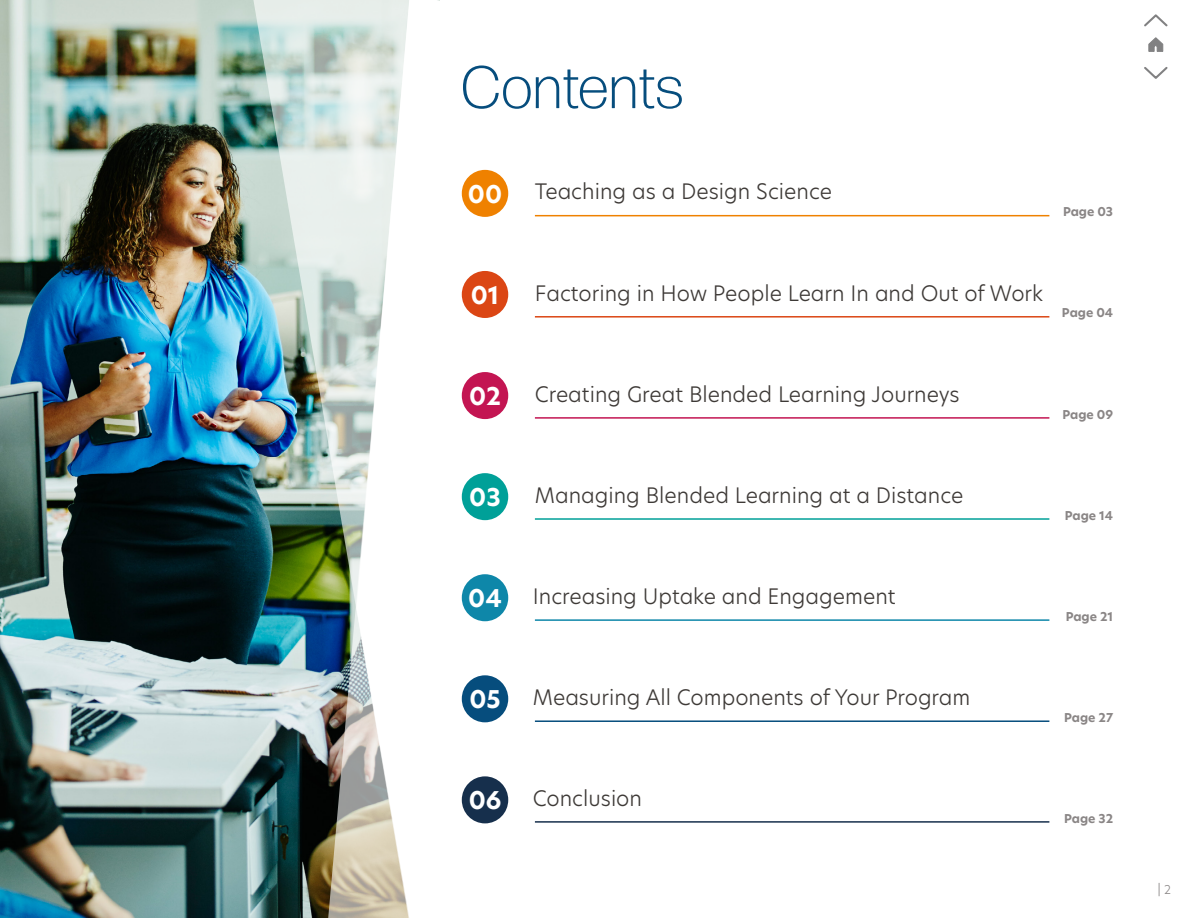
<style>
.page{position:relative;width:1188px;height:918px;background:#fff}
.page>*{position:absolute;margin:0;border:0;box-sizing:border-box;transform-origin:0 0}
.t1{font:300 60px "Forma DJR Display";letter-spacing:.03em;color:#064d7d}
.t2{font:700 24px "New Hero";color:#fff}
.t3{font:300 21px "New Hero";color:#3e3a37}
.t4{font:700 12px "New Hero";color:#8a8686}
.t5{font:300 12px "New Hero";color:#8a8686}
</style>
<div class="page">
<img style="left:0;top:0;width:253px;height:918px">
<img style="left:253px;top:0;width:103px;height:918px">
<svg style="left:356px;top:0;width:84px;height:918px"></svg>
<svg style="left:1144px;top:14px;width:24px;height:13px"></svg>
<svg style="left:1144px;top:67px;width:24px;height:12px"></svg>
<svg style="left:1148px;top:37px;width:16px;height:15px"></svg>
<div style="left:462px;top:776px;width:46px;height:47px;background:#162f4c;border-radius:50%"></div>
<hr style="left:535px;top:821px;width:514px;height:2px;background:#162f4c">
<div style="left:462px;top:675px;width:46px;height:47px;background:#064d7d;border-radius:50%"></div>
<hr style="left:535px;top:720px;width:514px;height:2px;background:#064d7d">
<div style="left:462px;top:574px;width:46px;height:47px;background:#0e87a9;border-radius:50%"></div>
<hr style="left:535px;top:619px;width:514px;height:2px;background:#0e87a9">
<div style="left:462px;top:473px;width:46px;height:47px;background:#00a098;border-radius:50%"></div>
<hr style="left:535px;top:518px;width:514px;height:2px;background:#00a098">
<div style="left:462px;top:372px;width:46px;height:47px;background:#c31552;border-radius:50%"></div>
<hr style="left:535px;top:417px;width:514px;height:2px;background:#c31552">
<div style="left:462px;top:271px;width:46px;height:47px;background:#db4614;border-radius:50%"></div>
<hr style="left:535px;top:316px;width:514px;height:2px;background:#db4614">
<div style="left:462px;top:170px;width:46px;height:47px;background:#ef8100;border-radius:50%"></div>
<hr style="left:535px;top:215px;width:514px;height:1px;background:#ef8100">
<h1 class="t1" style="left:462px;top:52px;width:223px">Contents</h1>
<p class="t2" style="left:468px;top:177px;width:36px">00</p>
<p class="t3" style="left:535px;top:177px;width:299px">Teaching as a Design Science</p>
<p class="t4" style="left:1063px;top:204px;width:52px">Page 03</p>
<p class="t2" style="left:471px;top:279px;width:30px">01</p>
<p class="t3" style="left:535px;top:278px;width:510px">Factoring in How People Learn In and Out of Work</p>
<p class="t4" style="left:1062px;top:305px;width:53px">Page 04</p>
<p class="t2" style="left:469px;top:380px;width:33px">02</p>
<p class="t3" style="left:535px;top:380px;width:426px">Creating Great Blended Learning Journeys</p>
<p class="t2" style="left:469px;top:481px;width:33px">03</p>
<p class="t3" style="left:535px;top:481px;width:430px">Managing Blended Learning at a Distance</p>
<p class="t2" style="left:468px;top:582px;width:35px">04</p>
<p class="t3" style="left:533px;top:582px;width:364px">Increasing Uptake and Engagement</p>
<p class="t2" style="left:469px;top:683px;width:33px">05</p>
<p class="t3" style="left:533px;top:683px;width:439px">Measuring All Components of Your Program</p>
<p class="t2" style="left:469px;top:784px;width:34px">06</p>
<p class="t3" style="left:533px;top:784px;width:111px">Conclusion</p>
<p class="t4" style="left:1062px;top:406px;width:52px">Page 09</p>
<p class="t4" style="left:1065px;top:507px;width:50px">Page 14</p>
<p class="t4" style="left:1066px;top:608px;width:49px">Page 21</p>
<p class="t4" style="left:1064px;top:709px;width:51px">Page 27</p>
<p class="t4" style="left:1064px;top:810px;width:51px">Page 32</p>
<p class="t5" style="left:1158px;top:881px;width:15px">| 2</p>
</div>
